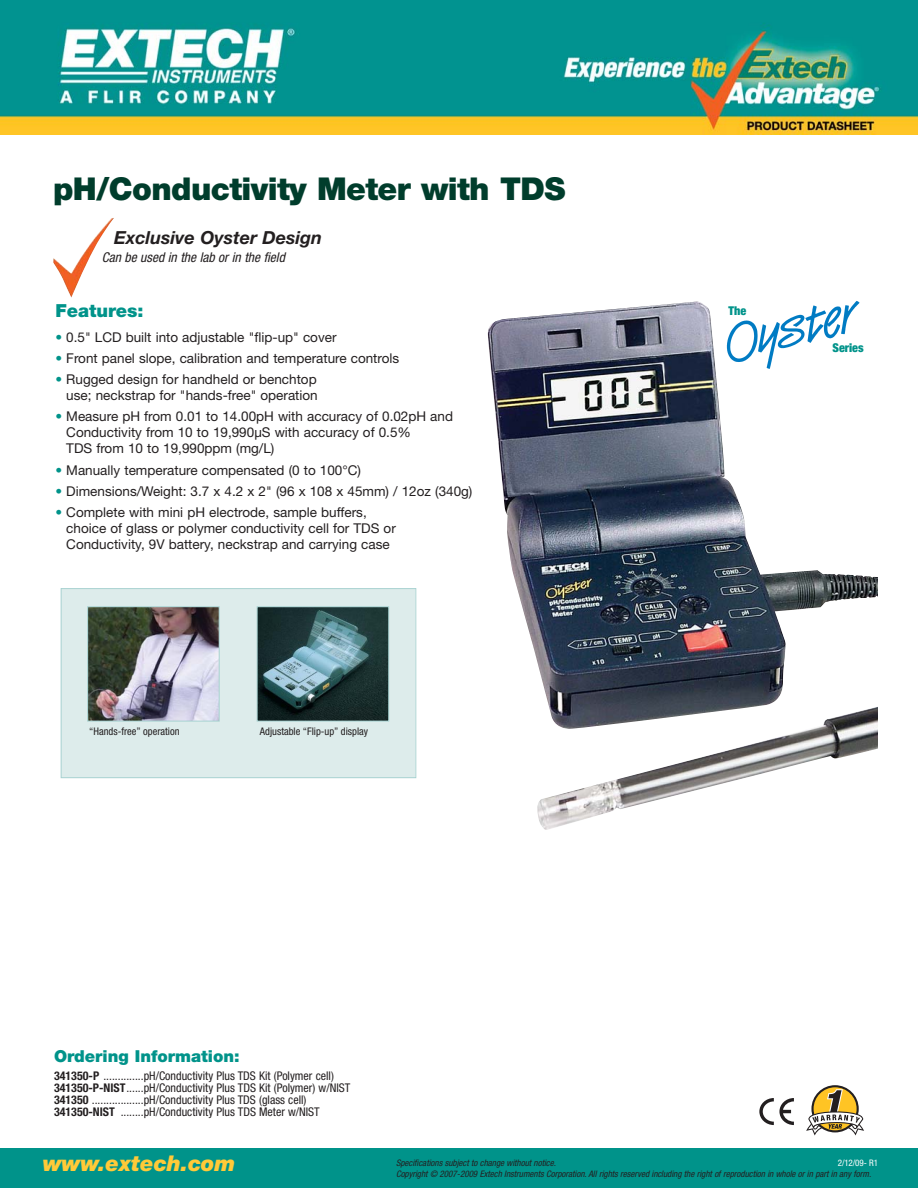
<style>
.page{position:relative;width:918px;height:1188px;background:#fff}
.page>*{position:absolute;margin:0;border:0;box-sizing:border-box;transform-origin:0 0}
.t1{font:900 31.5px "Helvetica Neue LT";letter-spacing:-.02em;color:#003d2c}
.t2{font:italic 900 21.75px "Helvetica Neue LT";color:#ffca38}
.t3{font:italic 700 18px "Helvetica Neue LT";color:#231f20}
.t4{font:900 18px "Helvetica Neue LT";color:#00938a}
.t5{font:900 16.5px "Helvetica Neue LT";color:#00938a}
.t6{font:13.5px/16.2px "Helvetica Neue LT";color:#231f20}
.t7{font:italic condensed 13.5px "Helvetica Neue LT";color:#231f20}
.t8{font:900 condensed 12.15px "Helvetica Neue LT";color:#00938a}
.t9{font:condensed 12px/12px "Helvetica Neue LT";color:#231f20}
.t10{font:condensed 10.5px "Helvetica Neue LT";color:#231f20}
.t11{font:italic condensed 9px "Helvetica Neue LT";color:#231f20}
.t12{font:condensed 9px "Helvetica Neue LT";color:#fff}
.s1{color:#00938a}
.s2{font-weight:700}
</style>
<div class="page">
<div style="left:62px;top:589px;width:353px;height:188px;background:#ddeceb"></div>
<div style="left:61px;top:588px;width:355px;height:190px;border:1px solid #a8d2d1"></div>
<div style="left:0;top:1148px;width:918px;height:40px;background:#00938a"></div>
<img style="left:53px;top:218px;width:61px;height:80px">
<svg style="left:806px;top:1085px;width:58px;height:50px"></svg>
<svg style="left:759px;top:1098px;width:35px;height:27px"></svg>
<img style="left:487px;top:301px;width:391px;height:529px">
<img style="left:259px;top:608px;width:128px;height:111px">
<div style="left:257px;top:606px;width:132px;height:115px;border:1px solid #a8d2d1"></div>
<img style="left:89px;top:608px;width:129px;height:111px">
<div style="left:87px;top:606px;width:133px;height:115px;border:1px solid #a8d2d1"></div>
<img style="left:725px;top:301px;width:136px;height:69px">
<img style="left:0;top:0;width:918px;height:135px">
<h1 class="t1" style="left:53px;top:177px;width:514px">pH/Conductivity Meter with TDS</h1>
<h3 class="t3" style="left:114px;top:231px;width:210px">Exclusive Oyster Design</h3>
<p class="t7" style="left:102px;top:252px;width:185px">Can be used in the lab or in the field</p>
<h3 class="t4" style="left:55px;top:304px;width:90px">Features:</h3>
<p class="t6" style="left:55px;top:330px;width:283px"><span class="s1">•</span> 0.5" LCD built into adjustable "flip-up" cover</p>
<p class="t6" style="left:55px;top:351px;width:345px"><span class="s1">•</span> Front panel slope, calibration and temperature controls</p>
<p class="t6" style="left:55px;top:372px;width:264px;text-align:right"><span class="s1">•</span> Rugged design for handheld or benchtop use; neckstrap for "hands-free" operation</p>
<p class="t6" style="left:66px;top:410px;width:388px;text-indent:-11px"><span class="s1">•</span> Measure pH from 0.01 to 14.00pH with accuracy of 0.02pH and<br>Conductivity from 10 to 19,990μS with accuracy of 0.5%<br>TDS from 10 to 19,990ppm (mg/L)</p>
<p class="t6" style="left:55px;top:463px;width:307px"><span class="s1">•</span> Manually temperature compensated (0 to 100°C)</p>
<p class="t6" style="left:55px;top:484px;width:418px"><span class="s1">•</span> Dimensions/Weight: 3.7 x 4.2 x 2" (96 x 108 x 45mm) / 12oz (340g)</p>
<p class="t6" style="left:66px;top:505px;width:331px;text-indent:-11px"><span class="s1">•</span> Complete with mini pH electrode, sample buffers, choice of glass or polymer conductivity cell for TDS or<br>Conductivity, 9V battery, neckstrap and carrying case</p>
<p class="t10" style="left:89px;top:728px;width:92px">“Hands-free” operation</p>
<p class="t10" style="left:260px;top:728px;width:110px">Adjustable “Flip-up” display</p>
<p class="t5" style="left:54px;top:1050px;width:187px">Ordering Information:</p>
<p class="t9" style="left:54px;top:1071px;width:298px"><span class="s2">341350-P</span> ..............pH/Conductivity Plus TDS Kit (Polymer cell)<br><span class="s2">341350-P-NIST</span>......pH/Conductivity Plus TDS Kit (Polymer) w/NIST <span class="s2">341350</span> ..................pH/Conductivity Plus TDS (glass cell)<br><span class="s2">341350-NIST</span> ........pH/Conductivity Plus TDS Meter w/NIST</p>
<p class="t8" style="left:729px;top:306px;width:19px">The</p>
<p class="t8" style="left:832px;top:343px;width:33px">Series</p>
<h2 class="t2" style="left:43px;top:1156px;width:194px">www.extech.com</h2>
<p class="t11" style="left:396px;top:1160px;width:161px">Specifications subject to change without notice.</p>
<p class="t12" style="left:838px;top:1160px;width:42px">2/12/09- R1</p>
<p class="t11" style="left:396px;top:1171px;width:477px">Copyright © 2007-2009 Extech Instruments Corporation. All rights reserved including the right of reproduction in whole or in part in any form.</p>
</div>
